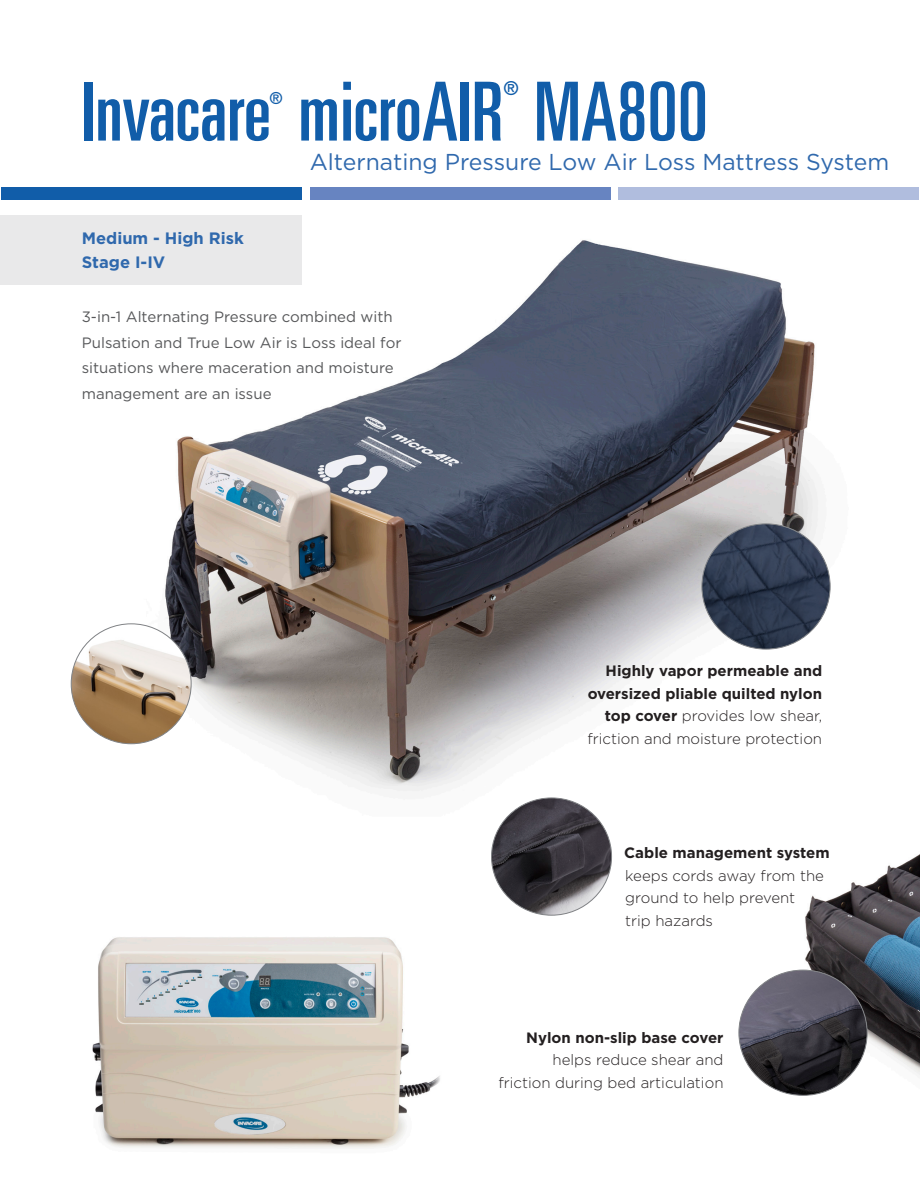
<style>
.page{position:relative;width:920px;height:1190px;background:#fff}
.page>*{position:absolute;margin:0;border:0;box-sizing:border-box;transform-origin:0 0}
.t1{font:ultra-condensed 81.45px "Univers";color:#115da9}
.t2{font:22.95px "Gotham";color:#3069ad}
.t3{font:ultra-condensed 19.2px "Univers";color:#115da9}
.t4{font:ultra-condensed 16.65px "Univers";color:#115da9}
.t5{font:700 16.5px/24px "Gotham";color:#3069ad}
.t6{font:700 15px/22.5px "Gotham";color:#231f20;text-align:right}
.t7{font:15px/25.5px "Gotham";color:#57585a}
.t8{font:300 15px/22.5px "Gotham";color:#231f20;text-align:right}
.s1{font-weight:300}
</style>
<div class="page">
<div style="left:0;top:216px;width:301px;height:68px;background:#e9e9ea"></div>
<div style="left:1px;top:188px;width:300px;height:12px;background:#115da9"></div>
<div style="left:618px;top:188px;width:301px;height:12px;background:#b0bdde"></div>
<img style="left:793px;top:854px;width:127px;height:242px">
<img style="left:45px;top:187px;width:821px;height:605px">
<img style="left:92px;top:937px;width:348px;height:212px">
<img style="left:71px;top:624px;width:120px;height:119px;border-radius:60px">
<img style="left:702px;top:524px;width:128px;height:125px">
<img style="left:740px;top:970px;width:127px;height:125px">
<img style="left:491px;top:798px;width:120px;height:117px">
<p class="t3" style="left:503px;top:77px;width:17px">®</p>
<h1 class="t1" style="left:82px;top:65px;width:627px">Invacare microAIR MA800</h1>
<p class="t4" style="left:269px;top:89px;width:15px">®</p>
<p class="t5" style="left:82px;top:226px;width:163px">Medium - High Risk<br>Stage I-IV</p>
<h2 class="t2" style="left:310px;top:147px;width:581px">Alternating Pressure Low Air Loss Mattress System</h2>
<p class="t7" style="left:82px;top:303px;width:321px">3-in-1 Alternating Pressure combined with Pulsation and True Low Air is Loss ideal for situations where maceration and moisture management are an issue</p>
<p class="t6" style="left:587px;top:659px;width:236px">Highly vapor permeable and oversized pliable quilted nylon top cover <span class="s1">provides low shear, friction and moisture protection</span></p>
<p class="t6" style="left:624px;top:841px;width:207px">Cable management system</p>
<p class="t8" style="left:625px;top:864px;width:200px;text-align:left">keeps cords away from the ground to help prevent trip hazards</p>
<p class="t6" style="left:526px;top:1026px;width:199px">Nylon non-slip base cover</p>
<p class="t8" style="left:498px;top:1048px;width:227px">helps reduce shear and friction during bed articulation</p>
</div>
